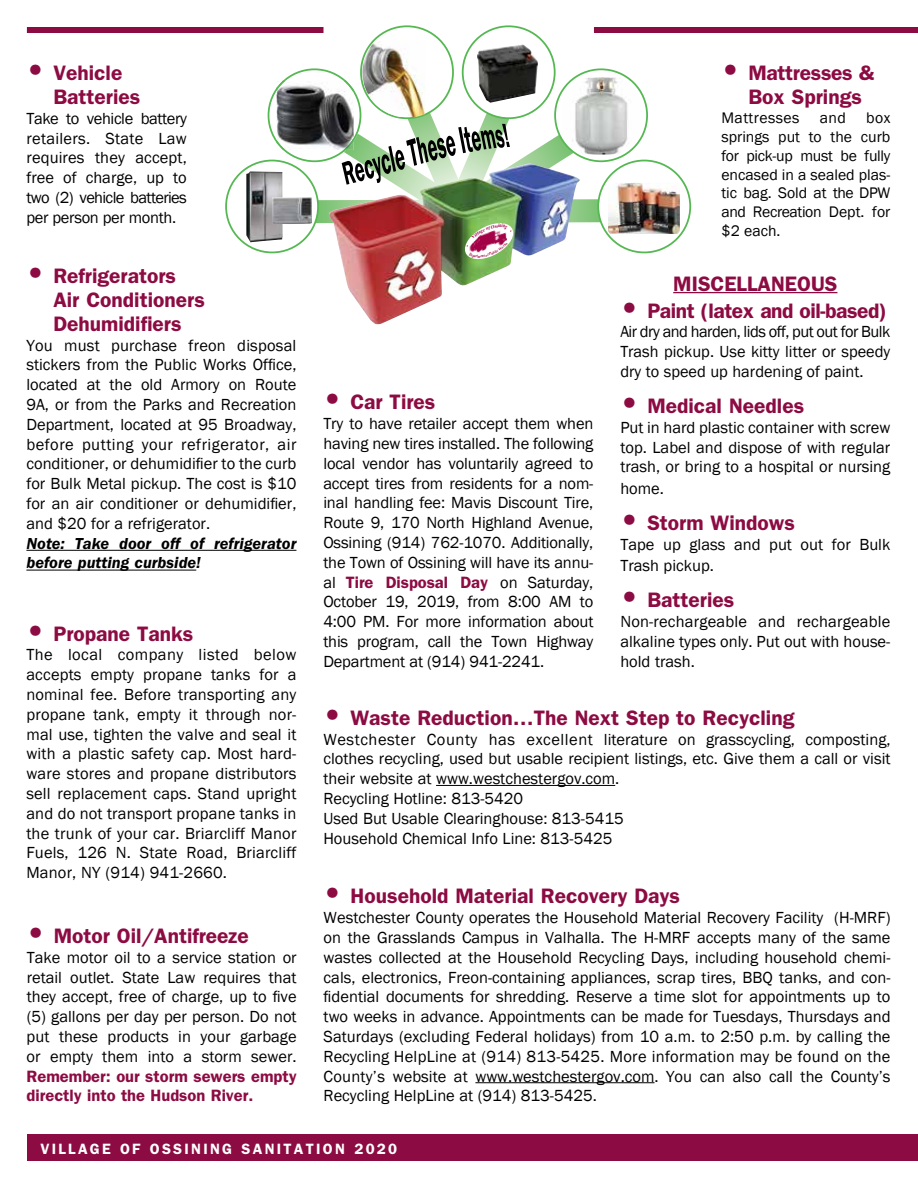
<style>
.page{position:relative;width:918px;height:1188px;background:#fff}
.page>*{position:absolute;margin:0;border:0;box-sizing:border-box;transform-origin:0 0}
.t1{font:600 21px/23.7px "Franklin Gothic";color:#8c0b42}
.t2{font:600 21px "Franklin Gothic";letter-spacing:-.02em;color:#8c0b42}
.t3{font:16.5px/19.8px "Franklin Gothic";color:#000;text-align:justify}
.t4{font:600 16.5px/19.8px "Franklin Gothic";color:#8c0b42}
.t5{font:italic 600 16.5px/19.8px "Franklin Gothic";color:#000}
.t6{font:15.75px/18.9px "Franklin Gothic";color:#000;text-align:justify}
.t7{font:15.75px "Franklin Gothic";letter-spacing:.025em;color:#000}
.t8{font:600 15px "Franklin Gothic";letter-spacing:.15em;color:#fff}
.s1{font-size:30px}
.s2{font-weight:600;color:#8c0b42}
</style>
<div class="page">
<hr style="left:26px;top:550px;width:270px;height:1px;background:#000">
<hr style="left:26px;top:570px;width:170px;height:1px;background:#000">
<hr style="left:436px;top:785px;width:179px;height:1px;background:#000">
<div style="left:27px;top:1134px;width:891px;height:27px;background:#8c0b42"></div>
<hr style="left:673px;top:292px;width:164px;height:1px;background:#8c0b42">
<hr style="left:475px;top:1082px;width:180px;height:1px;background:#000">
<div style="left:27px;top:27px;width:297px;height:6px;background:#8c0b42"></div>
<div style="left:594px;top:27px;width:324px;height:6px;background:#8c0b42"></div>
<img style="left:342px;top:262px;width:169px;height:62px">
<img style="left:225px;top:25px;width:466px;height:237px">
<p class="t1" style="left:53px;top:61px;width:88px;text-indent:-27px"><span class="s1">•</span> Vehicle<br>Batteries</p>
<p class="t3" style="left:26px;top:109px;width:162px">Take to vehicle battery retailers. State Law requires they accept, free of charge, up to two (2) vehicle batteries per person per month.</p>
<p class="t1" style="left:53px;top:264px;width:153px;text-indent:-27px"><span class="s1">•</span> Refrigerators<br>Air Conditioners<br>Dehumidifiers</p>
<p class="t3" style="left:26px;top:336px;width:272px">You must purchase freon disposal stickers from the Public Works Office, located at the old Armory on Route 9A, or from the Parks and Recreation Department, located at 95 Broadway, before putting your refrigerator, air conditioner, or dehumidifier to the curb for Bulk Metal pickup. The cost is $10 for an air conditioner or dehumidifier, and $20 for a refrigerator.</p>
<p class="t5" style="left:26px;top:533px;width:272px">Note: Take door off of refrigerator before putting curbside!</p>
<p class="t1" style="left:26px;top:621px;width:169px"><span class="s1">•</span> Propane Tanks</p>
<p class="t3" style="left:26px;top:645px;width:272px">The local company listed below accepts empty propane tanks for a nominal fee. Before transporting any propane tank, empty it through nor&shy;mal use, tighten the valve and seal it with a plastic safety cap. Most hard&shy;ware stores and propane distributors sell replacement caps. Stand upright and do not transport propane tanks in the trunk of your car. Briarcliff Manor Fuels, 126 N. State Road, Briarcliff Manor, NY (914) 941-2660.</p>
<p class="t1" style="left:27px;top:923px;width:224px"><span class="s1">•</span> Motor Oil/Antifreeze</p>
<p class="t3" style="left:27px;top:948px;width:272px">Take motor oil to a service station or retail outlet. State Law requires that they accept, free of charge, up to five (5) gallons per day per person. Do not put these products in your garbage or empty them into a storm sewer.</p>
<p class="t4" style="left:27px;top:1065px;width:272px">Remember: our storm sewers empty directly into the Hudson River.</p>
<p class="t1" style="left:323px;top:390px;width:114px"><span class="s1">•</span> Car Tires</p>
<p class="t3" style="left:323px;top:414px;width:272px">Try to have retailer accept them when having new tires installed. The following local vendor has voluntarily agreed to accept tires from residents for a nom&shy;inal handling fee: Mavis Discount Tire, Route 9, 170 North Highland Avenue, Ossining (914) 762-1070. Additionally, the Town of Ossining will have its annu&shy;al <span class="s2">Tire Disposal Day</span> on Saturday, October 19, 2019, from 8:00 AM to 4:00 PM. For more information about this program, call the Town Highway Department at (914) 941-2241.</p>
<p class="t1" style="left:748px;top:61px;width:127px;text-indent:-27px"><span class="s1">•</span> Mattresses &amp;<br>Box Springs</p>
<p class="t7" style="left:721px;top:108px;width:80px">Mattresses</p>
<p class="t6" style="left:820px;top:108px;width:28px">and</p>
<p class="t6" style="left:721px;top:108px;width:170px;text-indent:145px">box springs put to the curb for pick-up must be fully encased in a sealed plas&shy;tic bag. Sold at the DPW and Recreation Dept. for $2 each.</p>
<p class="t1" style="left:673px;top:271px;width:166px">MISCELLANEOUS</p>
<p class="t2" style="left:620px;top:298px;width:268px"><span class="s1">•</span> Paint (latex and oil-based)</p>
<p class="t3" style="left:620px;top:322px;width:272px">Air dry and harden, lids off, put out for Bulk Trash pickup. Use kitty litter or speedy dry to speed up hardening of paint.</p>
<p class="t1" style="left:620px;top:393px;width:185px"><span class="s1">•</span> Medical Needles</p>
<p class="t3" style="left:620px;top:418px;width:272px">Put in hard plastic container with screw top. Label and dispose of with regular trash, or bring to a hospital or nursing</p>
<p class="t3" style="left:620px;top:479px;width:45px">home.</p>
<p class="t1" style="left:620px;top:510px;width:176px"><span class="s1">•</span> Storm Windows</p>
<p class="t3" style="left:620px;top:534px;width:272px;line-height:21.6px">Tape up glass and put out for Bulk<br>Trash pickup.</p>
<p class="t1" style="left:620px;top:588px;width:115px"><span class="s1">•</span> Batteries</p>
<p class="t3" style="left:620px;top:612px;width:272px">Non-rechargeable and rechargeable alkaline types only. Put out with house&shy;hold trash.</p>
<p class="t1" style="left:323px;top:705px;width:473px"><span class="s1">•</span> Waste Reduction…The Next Step to Recycling</p>
<p class="t3" style="left:323px;top:730px;width:569px;text-align:left">Westchester County has excellent literature on grasscycling, composting, clothes recycling, used but usable recipient listings, etc. Give them a call or visit their website at www.westchestergov.com.<br>Recycling Hotline: 813-5420<br>Used But Usable Clearinghouse: 813-5415<br>Household Chemical Info Line: 813-5425</p>
<p class="t1" style="left:324px;top:884px;width:358px"><span class="s1">•</span> Household Material Recovery Days</p>
<p class="t3" style="left:324px;top:908px;width:569px">Westchester County operates the Household Material Recovery Facility (H-MRF) on the Grasslands Campus in Valhalla. The H-MRF accepts many of the same wastes collected at the Household Recycling Days, including household chemi&shy;cals, electronics, Freon-containing appliances, scrap tires, BBQ tanks, and con&shy;fidential documents for shredding. Reserve a time slot for appointments up to two weeks in advance. Appointments can be made for Tuesdays, Thursdays and Saturdays (excluding Federal holidays) from 10 a.m. to 2:50 p.m. by calling the Recycling HelpLine at (914) 813-5425. More information may be found on the County’s website at www.westchestergov.com. You can also call the County’s Recycling HelpLine at (914) 813-5425.</p>
<p class="t8" style="left:40px;top:1140px;width:358px">VILLAGE OF OSSINING SANITATION 2020</p>
</div>
